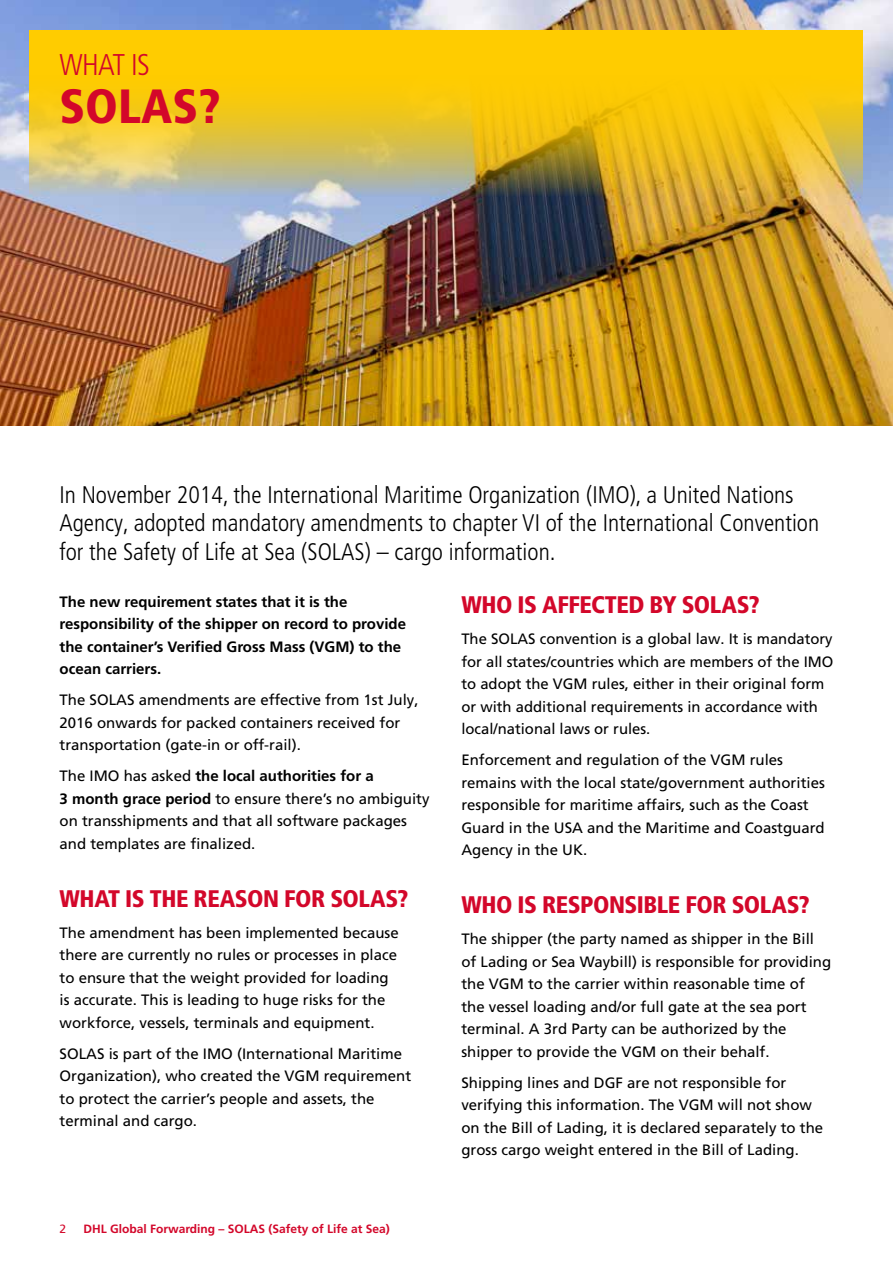
<style>
.page{position:relative;width:893px;height:1263px;background:#fff}
.page>*{position:absolute;margin:0;border:0;box-sizing:border-box;transform-origin:0 0}
.t1{font:900 condensed 48px "Frutiger LT Pro";color:#d3072a}
.t2{font:300 condensed 30px "Frutiger LT Pro";letter-spacing:-.025em;color:#d3072a}
.t3{font:300 condensed 24px/28.5px "Frutiger LT Pro";color:#000}
.t4{font:900 condensed 24px "Frutiger LT Pro";letter-spacing:-.02em;color:#d3072a}
.t5{font:15px/22.5px "Frutiger LT Pro";color:#000}
.t6{font:700 15px/22.5px "Frutiger LT Pro";color:#000}
.t7{font:700 12px "Frutiger LT Pro";color:#d3072a}
.t8{font:12px "Frutiger LT Pro";color:#d3072a}
.s1{font-weight:700}
</style>
<div class="page">
<img style="left:0;top:0;width:893px;height:425px">
<div style="left:30px;top:30px;width:833px;height:30px;background:#fc0"></div>
<img style="left:30px;top:60px;width:833px;height:144px">
<h2 class="t2" style="left:60px;top:47px;width:92px">WHAT IS</h2>
<h1 class="t1" style="left:60px;top:77px;width:162px">SOLAS?</h1>
<h3 class="t3" style="left:60px;top:480px;width:761px">In November 2014, the International Maritime Organization (IMO), a United Nations<br>Agency, adopted mandatory amendments to chapter VI of the International Convention for the Safety of Life at Sea (SOLAS) – cargo information.</h3>
<p class="t6" style="left:60px;top:590px;width:348px">The new requirement states that it is the responsibility of the shipper on record to provide the container’s Verified Gross Mass (VGM) to the ocean carriers.</p>
<p class="t5" style="left:60px;top:689px;width:361px">The SOLAS amendments are effective from 1st July,<br>2016 onwards for packed containers received for transportation (gate-in or off-rail).</p>
<p class="t5" style="left:60px;top:765px;width:372px">The IMO has asked <span class="s1">the local authorities for a<br>3 month grace period</span> to ensure there’s no ambiguity on transshipments and that all software packages and templates are finalized.</p>
<h3 class="t4" style="left:60px;top:884px;width:350px">WHAT IS THE REASON FOR SOLAS?</h3>
<p class="t5" style="left:60px;top:921px;width:341px">The amendment has been implemented because there are currently no rules or processes in place to ensure that the weight provided for loading is accurate. This is leading to huge risks for the workforce, vessels, terminals and equipment.</p>
<p class="t5" style="left:60px;top:1042px;width:353px">SOLAS is part of the IMO (International Maritime Organization), who created the VGM requirement to protect the carrier’s people and assets, the terminal and cargo.</p>
<h3 class="t4" style="left:461px;top:590px;width:300px">WHO IS AFFECTED BY SOLAS?</h3>
<p class="t5" style="left:461px;top:628px;width:374px">The SOLAS convention is a global law. It is mandatory for all states/countries which are members of the IMO to adopt the VGM rules, either in their original form or with additional requirements in accordance with local/national laws or rules.</p>
<p class="t5" style="left:461px;top:749px;width:365px">Enforcement and regulation of the VGM rules remains with the local state/government authorities responsible for maritime affairs, such as the Coast Guard in the USA and the Maritime and Coastguard Agency in the UK.</p>
<h3 class="t4" style="left:461px;top:891px;width:350px">WHO IS RESPONSIBLE FOR SOLAS?</h3>
<p class="t5" style="left:461px;top:928px;width:371px">The shipper (the party named as shipper in the Bill of Lading or Sea Waybill) is responsible for providing the VGM to the carrier within reasonable time of the vessel loading and/or full gate at the sea port terminal. A 3rd Party can be authorized by the shipper to provide the VGM on their behalf.</p>
<p class="t5" style="left:461px;top:1071px;width:363px">Shipping lines and DGF are not responsible for verifying this information. The VGM will not show on the Bill of Lading, it is declared separately to the gross cargo weight entered in the Bill of Lading.</p>
<p class="t8" style="left:60px;top:1221px;width:8px">2</p>
<p class="t7" style="left:83px;top:1221px;width:308px">DHL Global Forwarding – SOLAS (Safety of Life at Sea)</p>
</div>
